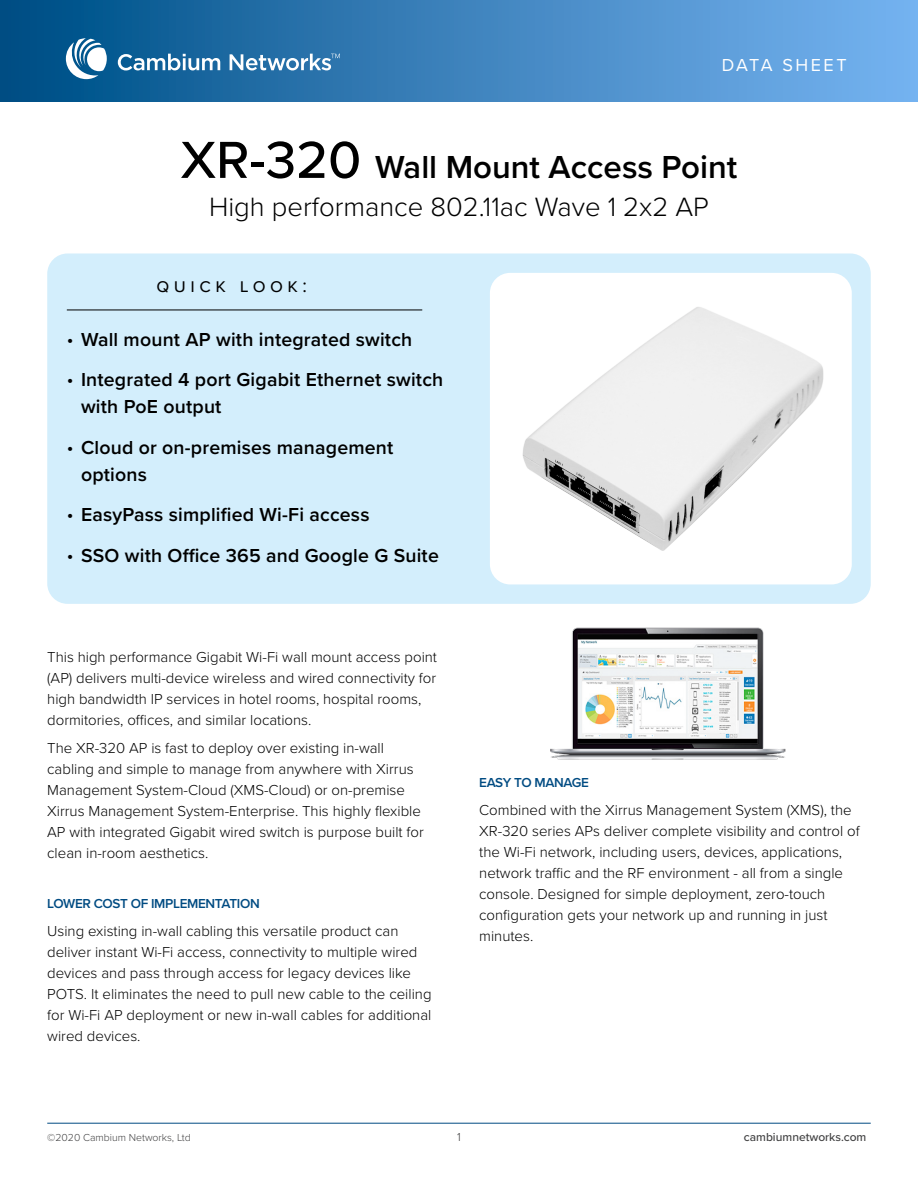
<style>
.page{position:relative;width:918px;height:1188px;background:#fff}
.page>*{position:absolute;margin:0;border:0;box-sizing:border-box;transform-origin:0 0}
.t1{font:600 33px "Proxima Nova";color:#000}
.t2{font:300 27.45px "Proxima Nova";color:#000}
.t3{font:600 19.5px/27px "Proxima Nova";letter-spacing:.01em;color:#000}
.t4{font:19.5px "Proxima Nova";letter-spacing:.23em;color:#000}
.t5{font:18px "Proxima Nova";letter-spacing:.14em;color:#fff}
.t6{font:300 15px/21px "Proxima Nova";color:#000}
.t7{font:600 13.5px "Proxima Nova";letter-spacing:-.025em;color:#004b82}
.t8{font:500 12px "Proxima Nova";color:#404041}
.t9{font:300 12px "Proxima Nova";color:#404041}
.t10{font:300 10.5px "Proxima Nova";color:#404041}
.s1{font-weight:500;font-size:54px}
.s2{font-family:"Myriad Pro";font-weight:400}
</style>
<div class="page">
<div style="left:0;top:0;width:918px;height:102px;background:linear-gradient(to right,#004e85,#79b5f2)"></div>
<hr style="left:47px;top:1123px;width:824px;height:1px;background:#004b82">
<svg style="left:118px;top:54px;width:102px;height:16px"></svg>
<svg style="left:230px;top:54px;width:110px;height:16px"></svg>
<svg style="left:66px;top:38px;width:41px;height:41px"></svg>
<div style="left:47px;top:254px;width:824px;height:350px;background:#d3eefc;border-radius:20px"></div>
<div style="left:490px;top:273px;width:362px;height:311px;background:#fff;border-radius:20px"></div>
<img style="left:523px;top:307px;width:300px;height:244px">
<hr style="left:67px;top:310px;width:355px;height:1px;background:#000">
<img style="left:550px;top:627px;width:236px;height:133px">
<p class="t5" style="left:722px;top:52px;width:126px">DATA SHEET</p>
<p class="t1" style="left:181px;top:142px;width:558px"><span class="s1">XR-320</span> Wall Mount Access Point</p>
<p class="t2" style="left:209px;top:186px;width:501px">High performance 802.11ac Wave 1 2x2 AP</p>
<p class="t4" style="left:157px;top:270px;width:152px">quick look:</p>
<p class="t3" style="left:68px;top:325px;width:346px"><span class="s2">•</span> Wall mount AP with integrated switch</p>
<p class="t3" style="left:81px;top:365px;width:364px;text-indent:-14px"><span class="s2">•</span> Integrated 4 port Gigabit Ethernet switch with PoE output</p>
<p class="t3" style="left:81px;top:433px;width:314px;text-indent:-14px"><span class="s2">•</span> Cloud or on-premises management options</p>
<p class="t3" style="left:68px;top:500px;width:304px"><span class="s2">•</span> EasyPass simplified Wi-Fi access</p>
<p class="t3" style="left:68px;top:541px;width:373px"><span class="s2">•</span> SSO with Office 365 and Google G Suite</p>
<p class="t6" style="left:47px;top:646px;width:391px">This high performance Gigabit Wi-Fi wall mount access point (AP) delivers multi-device wireless and wired connectivity for high bandwidth IP services in hotel rooms, hospital rooms, dormitories, offices, and similar locations.</p>
<p class="t6" style="left:47px;top:736px;width:378px">The XR-320 AP is fast to deploy over existing in-wall cabling and simple to manage from anywhere with Xirrus Management System-Cloud (XMS-Cloud) or on-premise Xirrus Management System-Enterprise. This highly flexible AP with integrated Gigabit wired switch is purpose built for clean in-room aesthetics.</p>
<p class="t7" style="left:47px;top:894px;width:214px">LOWER COST OF IMPLEMENTATION</p>
<p class="t6" style="left:47px;top:920px;width:386px">Using existing in-wall cabling this versatile product can deliver instant Wi-Fi access, connectivity to multiple wired devices and pass through access for legacy devices like POTS. It eliminates the need to pull new cable to the ceiling for Wi-Fi AP deployment or new in-wall cables for additional wired devices.</p>
<p class="t7" style="left:479px;top:773px;width:111px">EASY TO MANAGE</p>
<p class="t6" style="left:479px;top:799px;width:382px">Combined with the Xirrus Management System (XMS), the XR-320 series APs deliver complete visibility and control of the Wi-Fi network, including users, devices, applications, network traffic and the RF environment - all from a single console. Designed for simple deployment, zero-touch configuration gets your network up and running in just minutes.</p>
<p class="t10" style="left:47px;top:1129px;width:145px">©2020 Cambium Networks, Ltd</p>
<p class="t9" style="left:457px;top:1128px;width:5px">1</p>
<p class="t8" style="left:744px;top:1128px;width:124px">cambiumnetworks.com</p>
</div>
